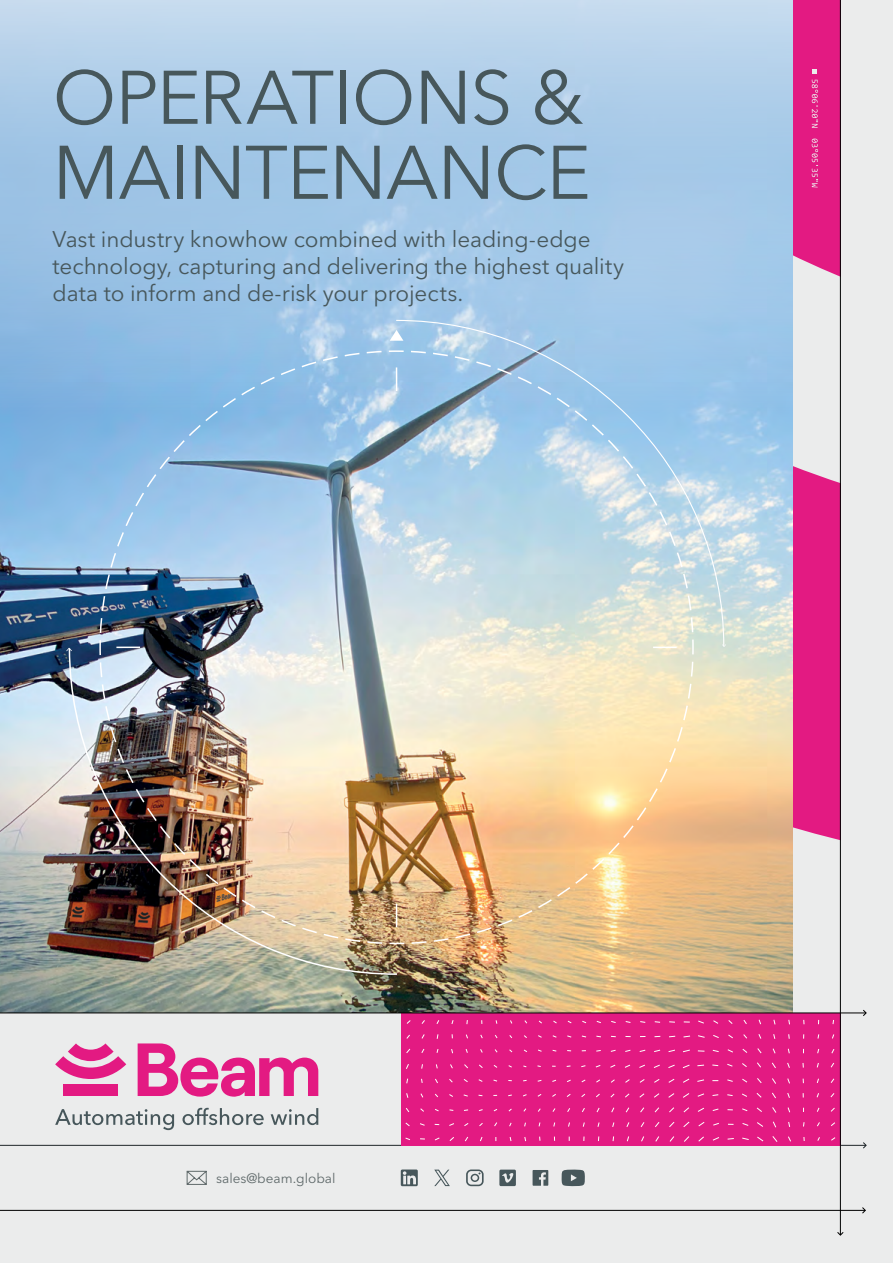
<style>
.page{position:relative;width:893px;height:1263px;background:#ebecec}
.page>*{position:absolute;margin:0;border:0;box-sizing:border-box;transform-origin:0 0}
.t1{font:75px/75px "Avenir Next LT Pro";letter-spacing:-.015em;color:#47575b}
.t2{font:22.5px/27px "Avenir Next LT Pro";letter-spacing:-.005em;color:#47575b}
.t3{font:13.5px "Avenir Next LT Pro";color:#5f696a}
</style>
<div class="page">
<svg style="left:792px;top:350px;width:48px;height:536px;fill:#e31a82"></svg>
<svg style="left:792px;top:0;width:48px;height:350px;fill:#e31a82"></svg>
<hr style="left:0;top:1210px;width:865px;height:1px;background:#000">
<svg style="left:862px;top:1207px;width:4px;height:7px"></svg>
<img style="left:0;top:0;width:792px;height:1013px">
<svg style="left:812px;top:69px;width:5px;height:5px"></svg>
<svg style="left:812px;top:80px;width:6px;height:48px"></svg>
<svg style="left:812px;top:139px;width:6px;height:48px"></svg>
<svg style="left:138px;top:1043px;width:180px;height:54px"></svg>
<div style="left:63px;top:1084px;width:55px;height:12px;background:#e31a82"></div>
<svg style="left:55px;top:1043px;width:71px;height:36px"></svg>
<svg style="left:55px;top:1109px;width:119px;height:21px"></svg>
<svg style="left:182px;top:1108px;width:82px;height:17px"></svg>
<svg style="left:271px;top:1108px;width:47px;height:17px"></svg>
<svg style="left:401px;top:1169px;width:17px;height:17px"></svg>
<svg style="left:434px;top:1169px;width:16px;height:17px"></svg>
<svg style="left:466px;top:1169px;width:18px;height:17px"></svg>
<svg style="left:533px;top:1170px;width:15px;height:16px"></svg>
<svg style="left:561px;top:1169px;width:24px;height:17px"></svg>
<svg style="left:499px;top:1169px;width:17px;height:17px"></svg>
<svg style="left:186px;top:1170px;width:21px;height:15px"></svg>
<hr style="left:0;top:1145px;width:866px;height:1px;background:#1f262a">
<svg style="left:863px;top:1142px;width:4px;height:7px"></svg>
<svg style="left:395px;top:319px;width:330px;height:328px;background:#aecfe8"></svg>
<svg style="left:722px;top:644px;width:4px;height:3px"></svg>
<img style="left:68px;top:647px;width:330px;height:329px">
<svg style="left:66px;top:648px;width:6px;height:3px"></svg>
<img style="left:99px;top:350px;width:595px;height:595px">
<svg style="left:390px;top:330px;width:13px;height:11px"></svg>
<svg style="left:396px;top:367px;width:1px;height:24px"></svg>
<svg style="left:396px;top:903px;width:1px;height:24px"></svg>
<hr style="left:653px;top:646px;width:24px;height:2px;background:#fff">
<hr style="left:116px;top:646px;width:24px;height:2px;background:#fff">
<div style="left:405px;top:1014px;width:431px;height:131px;background:#e31a82"></div>
<hr style="left:840px;top:0;width:1px;height:1235px;background:#000">
<svg style="left:837px;top:1231px;width:7px;height:5px"></svg>
<hr style="left:0;top:1013px;width:866px;height:1px;background:#000">
<svg style="left:863px;top:1009px;width:4px;height:7px"></svg>
<h1 class="t1" style="left:53px;top:60px;width:540px">OPERATIONS &amp;<br>MAINTENANCE</h1>
<p class="t2" style="left:53px;top:226px;width:573px">Vast industry knowhow combined with leading-edge technology, capturing and delivering the highest quality data to inform and de-risk your projects.</p>
<p class="t3" style="left:216px;top:1170px;width:121px">sales@beam.global</p>
</div>
